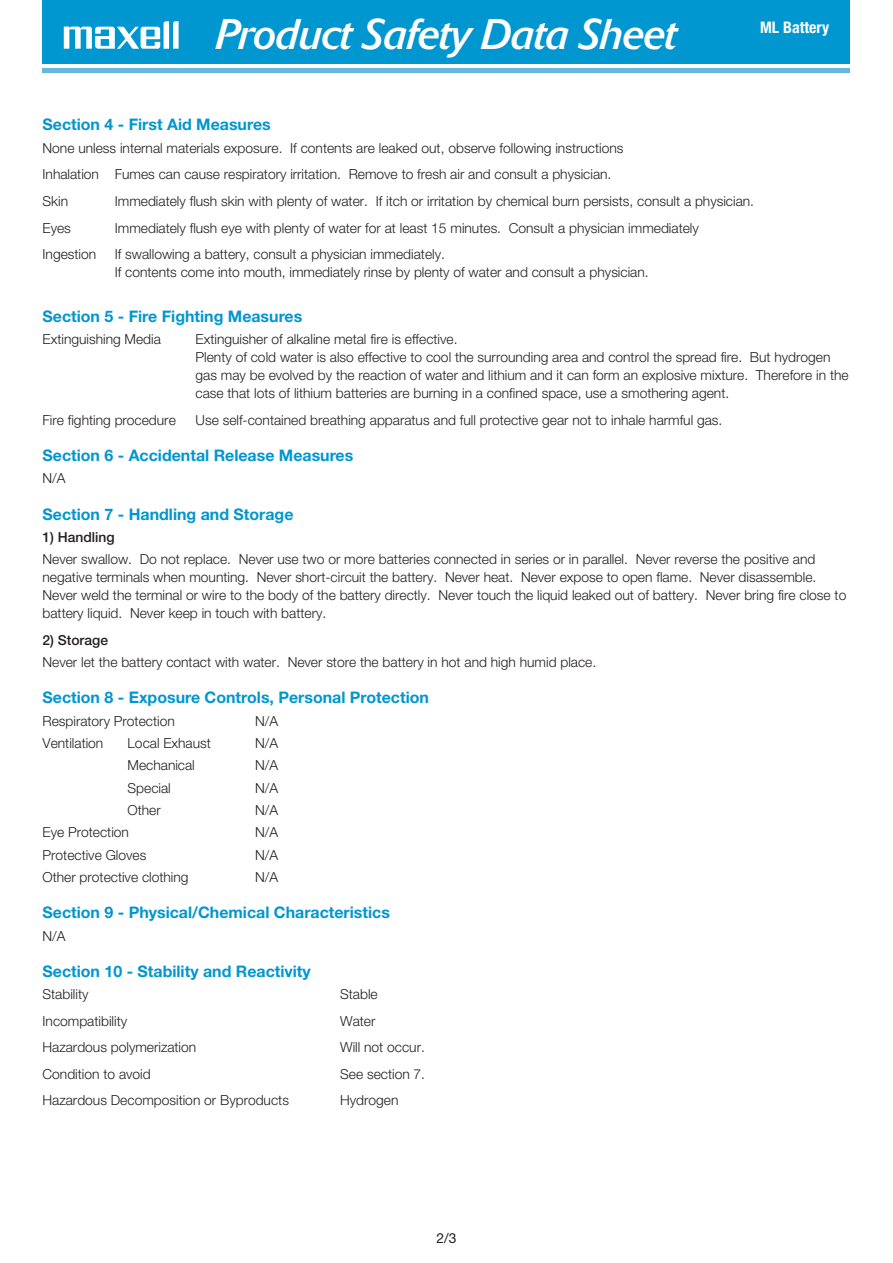
<style>
.page{position:relative;width:893px;height:1263px;background:#fff}
.page>*{position:absolute;margin:0;border:0;box-sizing:border-box;transform-origin:0 0}
.t1{font:italic 42.45px "Delta";letter-spacing:-.03em;color:#fff}
.t2{font:700 15.9px "Helvetica Neue";color:#0096d0}
.t3{font:700 condensed 15.9px "Helvetica Neue";color:#fff}
.t4{font:300 13.8px/18px "Helvetica Neue";color:#231f20}
.t5{font:500 13.8px "Helvetica Neue";color:#231f20}
.t6{font:13.8px "Helvetica Neue";color:#231f20}
</style>
<div class="page">
<div style="left:43px;top:0;width:807px;height:64px;background:#0096d0"></div>
<hr style="left:43px;top:68px;width:807px;height:4px;background:#68b6e0">
<svg style="left:64px;top:21px;width:115px;height:28px"></svg>
<h1 class="t1" style="left:215px;top:19px;width:463px">Product Safety Data Sheet</h1>
<p class="t3" style="left:760px;top:21px;width:71px">ML Battery</p>
<p class="t2" style="left:43px;top:119px;width:230px">Section 4 - First Aid Measures</p>
<p class="t4" style="left:43px;top:136px;width:582px;line-height:26.5px">None unless internal materials exposure. If contents are leaked out, observe following instructions<br>Inhalation Fumes can cause respiratory irritation. Remove to fresh air and consult a physician.<br>Skin</p>
<p class="t4" style="left:115px;top:193px;width:641px">Immediately flush skin with plenty of water. If itch or irritation by chemical burn persists, consult a physician.</p>
<p class="t4" style="left:43px;top:220px;width:30px">Eyes</p>
<p class="t4" style="left:115px;top:220px;width:586px">Immediately flush eye with plenty of water for at least 15 minutes. Consult a physician immediately</p>
<p class="t4" style="left:43px;top:246px;width:55px">Ingestion</p>
<p class="t4" style="left:115px;top:246px;width:535px">If swallowing a battery, consult a physician immediately.<br>If contents come into mouth, immediately rinse by plenty of water and consult a physician.</p>
<p class="t2" style="left:43px;top:310px;width:261px">Section 5 - Fire Fighting Measures</p>
<p class="t4" style="left:43px;top:331px;width:120px">Extinguishing Media</p>
<p class="t4" style="left:196px;top:331px;width:655px">Extinguisher of alkaline metal fire is effective.<br>Plenty of cold water is also effective to cool the surrounding area and control the spread fire. But hydrogen gas may be evolved by the reaction of water and lithium and it can form an explosive mixture. Therefore in the case that lots of lithium batteries are burning in a confined space, use a smothering agent.</p>
<p class="t4" style="left:43px;top:412px;width:135px">Fire fighting procedure</p>
<p class="t4" style="left:196px;top:412px;width:528px">Use self-contained breathing apparatus and full protective gear not to inhale harmful gas.</p>
<p class="t2" style="left:43px;top:450px;width:312px">Section 6 - Accidental Release Measures</p>
<p class="t4" style="left:43px;top:471px;width:25px">N/A</p>
<p class="t2" style="left:43px;top:508px;width:252px">Section 7 - Handling and Storage</p>
<p class="t5" style="left:43px;top:532px;width:74px">1) Handling</p>
<p class="t4" style="left:43px;top:552px;width:805px">Never swallow. Do not replace. Never use two or more batteries connected in series or in parallel. Never reverse the positive and negative terminals when mounting. Never short-circuit the battery. Never heat. Never expose to open flame. Never disassemble.<br>Never weld the terminal or wire to the body of the battery directly. Never touch the liquid leaked out of battery. Never bring fire close to battery liquid. Never keep in touch with battery.</p>
<p class="t5" style="left:43px;top:635px;width:67px">2) Storage</p>
<p class="t4" style="left:43px;top:655px;width:555px">Never let the battery contact with water. Never store the battery in hot and high humid place.</p>
<p class="t2" style="left:43px;top:692px;width:388px">Section 8 - Exposure Controls, Personal Protection</p>
<p class="t4" style="left:43px;top:713px;width:134px">Respiratory Protection</p>
<p class="t4" style="left:255px;top:713px;width:25px">N/A</p>
<p class="t4" style="left:43px;top:735px;width:62px">Ventilation</p>
<p class="t4" style="left:128px;top:735px;width:85px">Local Exhaust</p>
<p class="t4" style="left:255px;top:735px;width:25px">N/A</p>
<p class="t4" style="left:128px;top:758px;width:69px">Mechanical</p>
<p class="t4" style="left:255px;top:758px;width:25px">N/A</p>
<p class="t4" style="left:128px;top:780px;width:45px">Special</p>
<p class="t4" style="left:255px;top:780px;width:25px">N/A</p>
<p class="t4" style="left:128px;top:802px;width:35px">Other</p>
<p class="t4" style="left:255px;top:802px;width:25px">N/A</p>
<p class="t4" style="left:43px;top:825px;width:88px">Eye Protection</p>
<p class="t4" style="left:255px;top:825px;width:25px">N/A</p>
<p class="t4" style="left:43px;top:847px;width:105px">Protective Gloves</p>
<p class="t4" style="left:255px;top:847px;width:25px">N/A</p>
<p class="t4" style="left:43px;top:869px;width:148px">Other protective clothing</p>
<p class="t4" style="left:255px;top:869px;width:25px">N/A</p>
<p class="t2" style="left:43px;top:907px;width:349px">Section 9 - Physical/Chemical Characteristics</p>
<p class="t4" style="left:43px;top:928px;width:25px">N/A</p>
<p class="t2" style="left:43px;top:965px;width:270px">Section 10 - Stability and Reactivity</p>
<p class="t4" style="left:43px;top:986px;width:48px">Stability</p>
<p class="t4" style="left:340px;top:986px;width:39px">Stable</p>
<p class="t4" style="left:43px;top:1013px;width:86px">Incompatibility</p>
<p class="t4" style="left:340px;top:1013px;width:37px">Water</p>
<p class="t4" style="left:43px;top:1039px;width:155px">Hazardous polymerization</p>
<p class="t4" style="left:340px;top:1039px;width:86px">Will not occur.</p>
<p class="t4" style="left:43px;top:1066px;width:110px">Condition to avoid</p>
<p class="t4" style="left:340px;top:1066px;width:86px">See section 7.</p>
<p class="t4" style="left:43px;top:1093px;width:248px">Hazardous Decomposition or Byproducts</p>
<p class="t4" style="left:340px;top:1093px;width:60px">Hydrogen</p>
<p class="t6" style="left:436px;top:1233px;width:21px">2/3</p>
</div>
